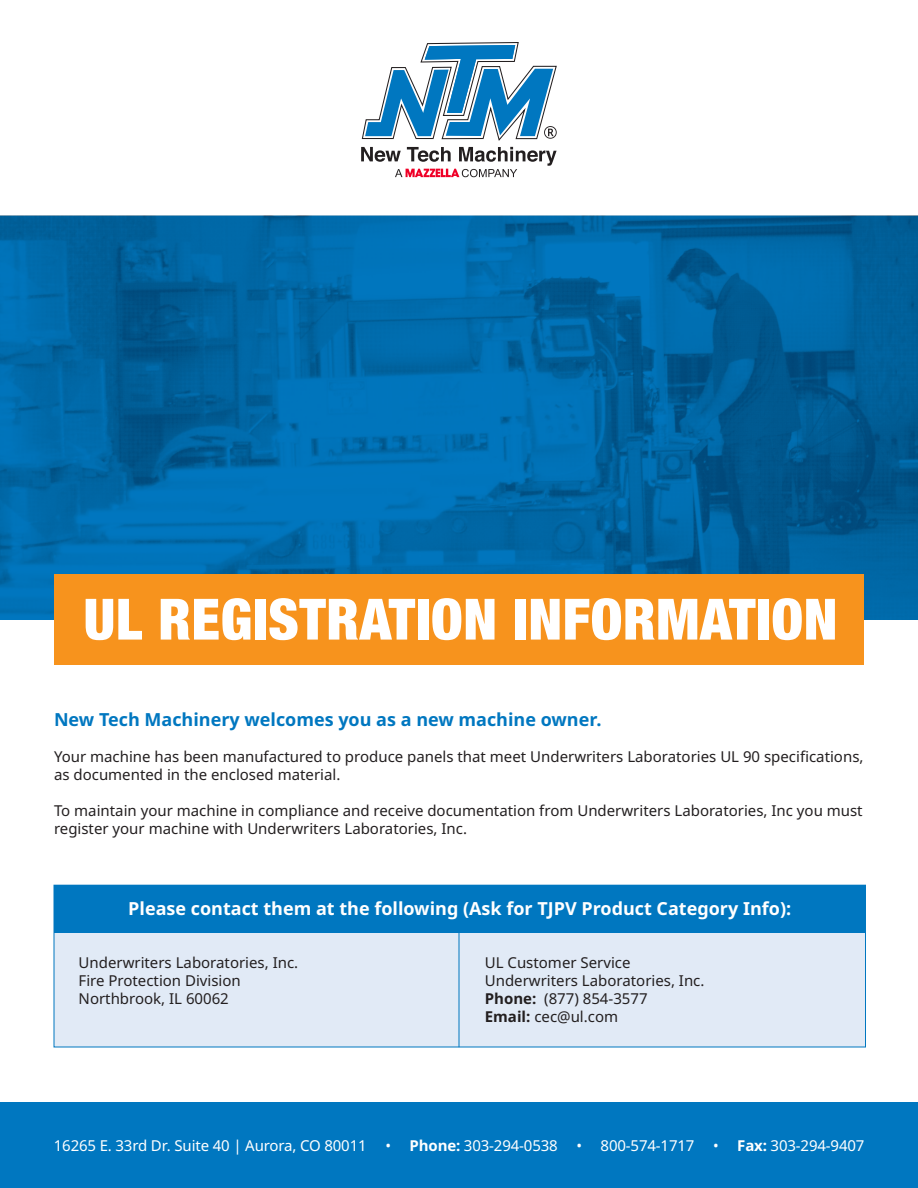
<style>
.page{position:relative;width:918px;height:1188px;background:#fff}
.page>*{position:absolute;margin:0;border:0;box-sizing:border-box;transform-origin:0 0}
.t1{font:900 condensed 57px "Helvetica Neue";letter-spacing:.01em;color:#fff}
.t2{font:700 18px "Noto Sans";color:#fff}
.t3{font:700 18px "Noto Sans";color:#0077c0}
.t4{font:15px/18px "Noto Sans";color:#231f20}
.t5{font:15px "Noto Sans";letter-spacing:-.01em;color:#fff}
.s1{font-weight:700}
</style>
<div class="page">
<div style="left:54px;top:885px;width:812px;height:162px;background:#e1eaf6"></div>
<img style="left:0;top:216px;width:918px;height:403px">
<div style="left:54px;top:885px;width:812px;height:48px;background:#0077c0"></div>
<svg style="left:361px;top:42px;width:196px;height:135px"></svg>
<div style="left:54px;top:574px;width:810px;height:91px;background:#f7931d"></div>
<div style="left:0;top:1102px;width:918px;height:86px;background:#0077c0"></div>
<hr style="left:459px;top:933px;width:1px;height:114px;background:#0077c0">
<p class="t1" style="left:84px;top:572px;width:755px">UL REGISTRATION INFORMATION</p>
<p class="t3" style="left:54px;top:706px;width:549px">New Tech Machinery welcomes you as a new machine owner.</p>
<p class="t4" style="left:54px;top:748px;width:811px">Your machine has been manufactured to produce panels that meet Underwriters Laboratories UL 90 specifications, as documented in the enclosed material.</p>
<p class="t4" style="left:54px;top:802px;width:810px">To maintain your machine in compliance and receive documentation from Underwriters Laboratories, Inc you must register your machine with Underwriters Laboratories, Inc.</p>
<p class="t2" style="left:128px;top:895px;width:664px">Please contact them at the following (Ask for TJPV Product Category Info):</p>
<p class="t4" style="left:79px;top:954px;width:221px">Underwriters Laboratories, Inc.</p>
<p class="t4" style="left:79px;top:972px;width:164px">Fire Protection Division</p>
<p class="t4" style="left:79px;top:990px;width:152px">Northbrook, IL 60062</p>
<p class="t4" style="left:485px;top:954px;width:147px">UL Customer Service</p>
<p class="t4" style="left:485px;top:972px;width:221px">Underwriters Laboratories, Inc.</p>
<p class="t4" style="left:485px;top:990px;width:164px"><span class="s1">Phone:</span> (877) 854-3577</p>
<p class="t4" style="left:485px;top:1008px;width:135px"><span class="s1">Email:</span> cec@ul.com</p>
<p class="t5" style="left:54px;top:1134px;width:812px">16265 E. 33rd Dr. Suite 40 | Aurora, CO 80011 • <span class="s1">Phone:</span> 303-294-0538 • 800-574-1717 • <span class="s1">Fax:</span> 303-294-9407</p>
</div>
